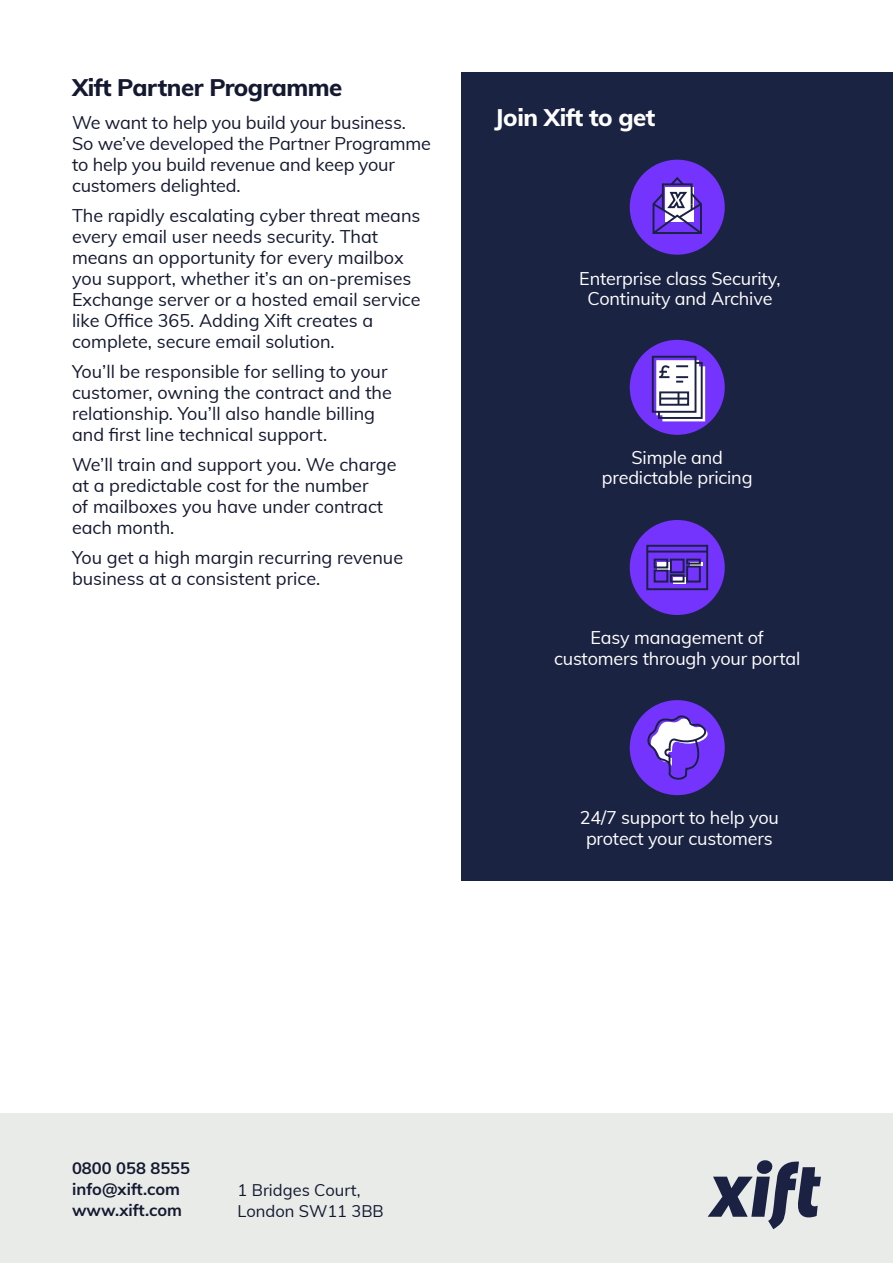
<style>
.page{position:relative;width:893px;height:1263px;background:#fff}
.page>*{position:absolute;margin:0;border:0;box-sizing:border-box;transform-origin:0 0}
.GREEN_MULI_H2{font:800 24px "Muli";letter-spacing:-.02em;color:#141930}
.GREEN_MULI_H2-2{font:800 24px "Muli";letter-spacing:-.02em;color:#fff}
.GREEN_MULI_H2-3{font:18px/21px "Muli";color:#141930}
.GREEN_MULI_H2-4{font:18px/20.2px "Muli";letter-spacing:-.01em;color:#fff;text-align:center}
.t1{font:700 16.5px/21px "Muli";color:#141930}
.t2{font:16.5px/21px "Muli";color:#141930}
</style>
<div class="page">
<div style="left:0;top:1113px;width:893px;height:150px;background:#e8ebe8"></div>
<svg style="left:708px;top:1160px;width:113px;height:69px"></svg>
<div style="left:461px;top:72px;width:432px;height:809px;background:#1b2342"></div>
<div style="left:631px;top:161px;width:93px;height:93px;background:#7434fe;border-radius:50%"></div>
<div style="left:630px;top:160px;width:95px;height:95px;border:2px solid #7434fe;border-radius:50%"></div>
<svg style="left:652px;top:177px;width:50px;height:57px"></svg>
<div style="left:631px;top:341px;width:93px;height:93px;background:#7434fe;border-radius:50%"></div>
<div style="left:630px;top:340px;width:95px;height:95px;border:2px solid #7434fe;border-radius:50%"></div>
<svg style="left:651px;top:355px;width:54px;height:66px;background:#b1abcd"></svg>
<div style="left:631px;top:521px;width:93px;height:93px;background:#7434fe;border-radius:50%"></div>
<div style="left:630px;top:520px;width:95px;height:95px;border:2px solid #7434fe;border-radius:50%"></div>
<div style="left:673px;top:577px;width:13px;height:6px;background:#fff"></div>
<svg style="left:690px;top:562px;width:12px;height:3px"></svg>
<svg style="left:657px;top:561px;width:13px;height:8px"></svg>
<div style="left:646px;top:545px;width:62px;height:45px;border:2px solid #1b2143"></div>
<hr style="left:647px;top:551px;width:60px;height:1px;background:#1b2143">
<div style="left:670px;top:559px;width:15px;height:14px;border:2px solid #1b2143"></div>
<div style="left:670px;top:574px;width:15px;height:8px;border:2px solid #1b2143"></div>
<div style="left:686px;top:559px;width:15px;height:5px;border:2px solid #1b2143"></div>
<div style="left:686px;top:566px;width:15px;height:16px;border:2px solid #1b2143"></div>
<div style="left:654px;top:559px;width:14px;height:9px;border:2px solid #1b2143"></div>
<div style="left:654px;top:570px;width:14px;height:12px;border:2px solid #1b2143"></div>
<div style="left:631px;top:701px;width:93px;height:93px;background:#7434fe;border-radius:50%"></div>
<div style="left:630px;top:700px;width:95px;height:95px;border:2px solid #7434fe;border-radius:50%"></div>
<svg style="left:646px;top:715px;width:65px;height:66px"></svg>
<p class="GREEN_MULI_H2" style="left:72px;top:70px;width:272px">Xift Partner Programme</p>
<p class="GREEN_MULI_H2-3" style="left:72px;top:111px;width:360px">We want to help you build your business.<br>So we’ve developed the Partner Programme to help you build revenue and keep your customers delighted.</p>
<p class="GREEN_MULI_H2-3" style="left:72px;top:204px;width:350px">The rapidly escalating cyber threat means every email user needs security. That means an opportunity for every mailbox you support, whether it’s an on-premises Exchange server or a hosted email service like Office 365. Adding Xift creates a complete, secure email solution.</p>
<p class="GREEN_MULI_H2-3" style="left:72px;top:360px;width:321px">You’ll be responsible for selling to your customer, owning the contract and the relationship. You’ll also handle billing and first line technical support.</p>
<p class="GREEN_MULI_H2-3" style="left:72px;top:453px;width:326px">We’ll train and support you. We charge at a predictable cost for the number<br>of mailboxes you have under contract each month.</p>
<p class="GREEN_MULI_H2-3" style="left:72px;top:546px;width:333px">You get a high margin recurring revenue business at a consistent price.</p>
<p class="GREEN_MULI_H2-2" style="left:495px;top:100px;width:162px">Join Xift to get</p>
<p class="GREEN_MULI_H2-4" style="left:579px;top:267px;width:203px">Enterprise class Security,<br>Continuity and Archive</p>
<p class="GREEN_MULI_H2-4" style="left:602px;top:447px;width:152px">Simple and predictable pricing</p>
<p class="GREEN_MULI_H2-4" style="left:554px;top:627px;width:248px">Easy management of customers through your portal</p>
<p class="GREEN_MULI_H2-4" style="left:580px;top:807px;width:201px">24/7 support to help you protect your customers</p>
<p class="t1" style="left:72px;top:1157px;width:119px">0800 058 8555 info@xift.com www.xift.com</p>
<p class="t2" style="left:238px;top:1178px;width:148px">1 Bridges Court,<br>London SW11 3BB</p>
</div>
